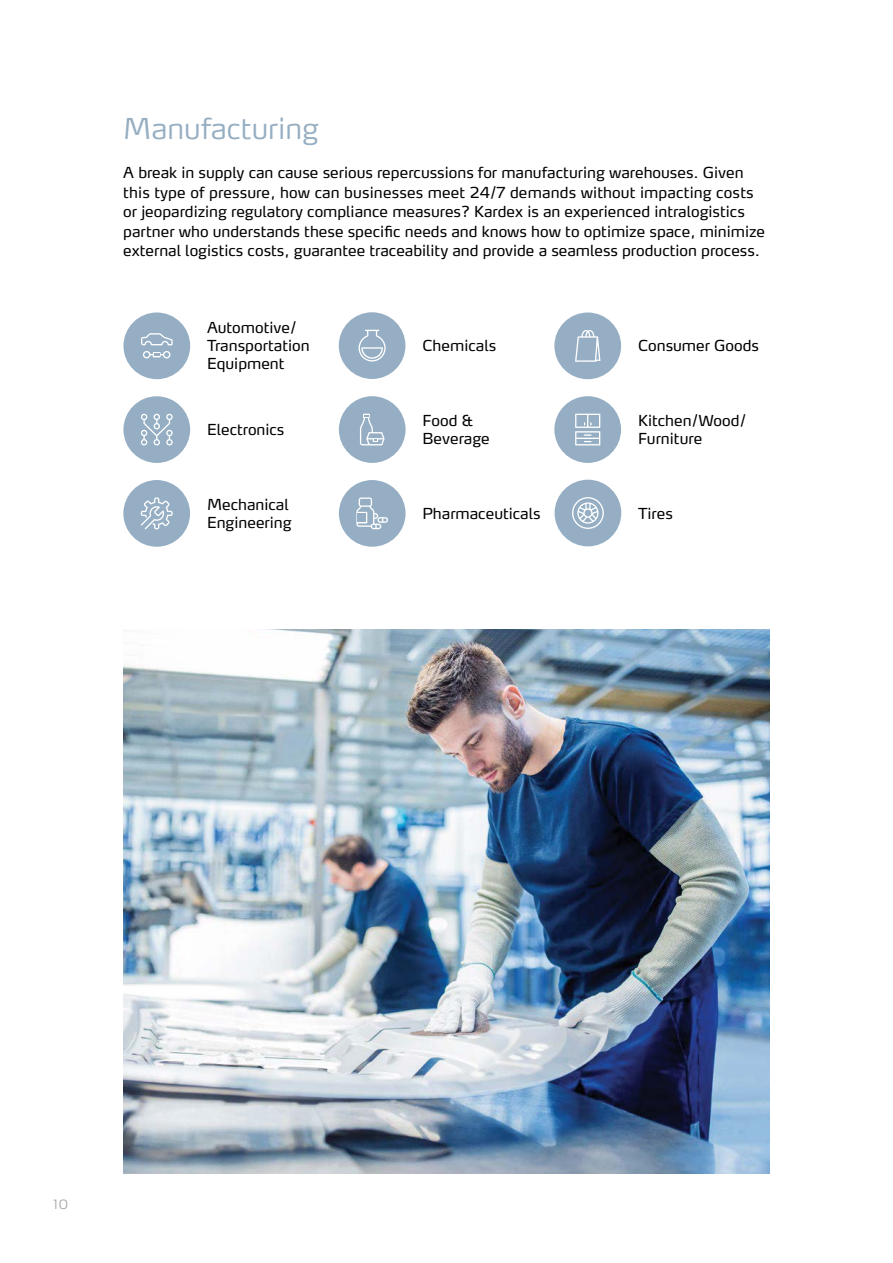
<style>
.page{position:relative;width:893px;height:1263px;background:#fff}
.page>*{position:absolute;margin:0;border:0;box-sizing:border-box;transform-origin:0 0}
.t1{font:300 28.5px "Max OT";color:#96aec2}
.t2{font:15px/18px "Max OT";color:#000}
.t3{font:300 12.75px "Max OT";color:#a9aca9}
</style>
<div class="page">
<svg style="left:123px;top:312px;width:67px;height:67px"></svg>
<svg style="left:339px;top:312px;width:66px;height:67px"></svg>
<svg style="left:554px;top:312px;width:67px;height:67px"></svg>
<svg style="left:123px;top:396px;width:67px;height:67px"></svg>
<svg style="left:339px;top:396px;width:67px;height:67px"></svg>
<svg style="left:554px;top:396px;width:67px;height:67px"></svg>
<svg style="left:123px;top:480px;width:67px;height:67px"></svg>
<svg style="left:339px;top:480px;width:67px;height:67px"></svg>
<svg style="left:555px;top:480px;width:66px;height:66px"></svg>
<img style="left:123px;top:629px;width:647px;height:544px">
<h1 class="t1" style="left:123px;top:111px;width:197px">Manufacturing</h1>
<p class="t2" style="left:123px;top:163px;width:643px;line-height:19.5px">A break in supply can cause serious repercussions for manufacturing warehouses. Given this type of pressure, how can businesses meet 24/7 demands without impacting costs or jeopardizing regulatory compliance measures? Kardex is an experienced intralogistics partner who understands these specific needs and knows how to optimize space, minimize external logistics costs, guarantee traceability and provide a seamless production process.</p>
<p class="t2" style="left:207px;top:319px;width:104px">Automotive/<br>Transportation<br>Equipment</p>
<p class="t2" style="left:423px;top:337px;width:75px">Chemicals</p>
<p class="t2" style="left:638px;top:337px;width:122px">Consumer Goods</p>
<p class="t2" style="left:207px;top:421px;width:79px">Electronics</p>
<p class="t2" style="left:423px;top:412px;width:69px">Food &amp;<br>Beverage</p>
<p class="t2" style="left:638px;top:412px;width:109px">Kitchen/Wood/<br>Furniture</p>
<p class="t2" style="left:207px;top:495px;width:86px">Mechanical<br>Engineering</p>
<p class="t2" style="left:423px;top:504px;width:120px">Pharmaceuticals</p>
<p class="t2" style="left:638px;top:504px;width:36px">Tires</p>
<p class="t3" style="left:54px;top:1196px;width:16px">10</p>
</div>
